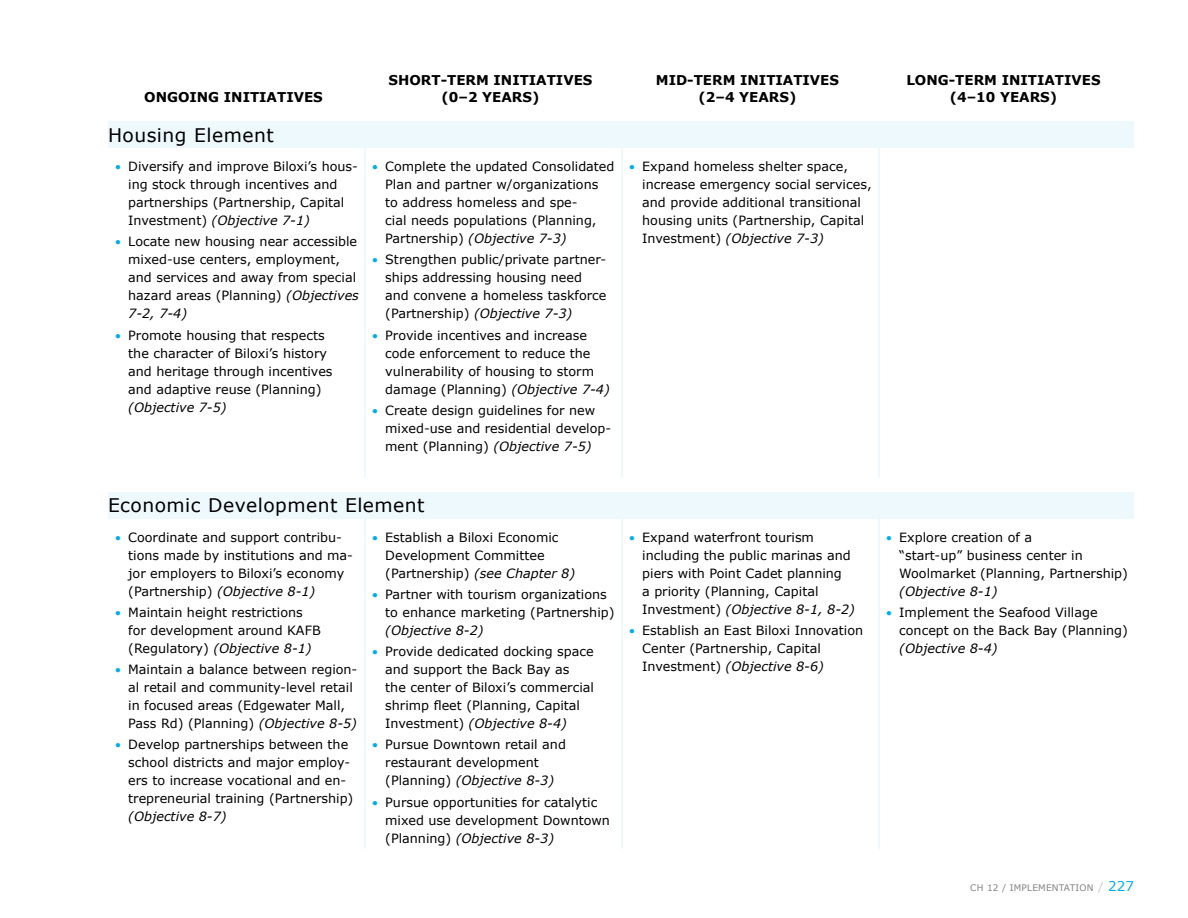
<style>
.page{position:relative;width:1188px;height:918px;background:#fff}
.page>*{position:absolute;margin:0;border:0;box-sizing:border-box;transform-origin:0 0}
.t1{font:18.75px "Verdana";color:#000}
.t2{font:700 13.5px/16.5px "Verdana";color:#000}
.t3{font:13.5px "Verdana";color:#00aeef}
.t4{font:12.75px/18px "Verdana";color:#000}
.t5{font:italic 12.75px "Verdana";color:#000}
.t6{font:9px "Verdana";color:#808285}
.s1{font-size:12px;color:#00aeef}
.s2{font-style:italic}
.s3{font-size:12px;color:#c6c8ca}
</style>
<div class="page">
<div style="left:108px;top:122px;width:1026px;height:26px;background:#eef9fe"></div>
<hr style="left:365px;top:148px;width:1px;height:330px;background:#e1f4fd">
<hr style="left:622px;top:148px;width:1px;height:330px;background:#e1f4fd">
<hr style="left:879px;top:148px;width:1px;height:330px;background:#e1f4fd">
<div style="left:108px;top:492px;width:1026px;height:26px;background:#eef9fe"></div>
<hr style="left:365px;top:518px;width:1px;height:331px;background:#e1f4fd">
<hr style="left:622px;top:518px;width:1px;height:331px;background:#e1f4fd">
<hr style="left:879px;top:518px;width:1px;height:331px;background:#e1f4fd">
<p class="t2" style="left:144px;top:88px;width:12px">ONG</p>
<p class="t2" style="left:178px;top:88px;width:30px">OING</p>
<p class="t2" style="left:224px;top:88px;width:81px">IN ITIATIVES</p>
<h1 class="t1" style="left:108px;top:123px;width:167px">Housing Element</h1>
<p class="t4" style="left:128px;top:157px;width:231px;text-indent:-13px"><span class="s1">•</span> Diversify and improve Biloxi’s hous&shy;ing stock through incentives and partnerships (Partnership, Capital Investment) <span class="s2">(Objective 7-1)</span></p>
<p class="t4" style="left:128px;top:232px;width:232px;text-indent:-13px"><span class="s1">•</span> Locate new housing near accessible mixed-use centers, employment, and services and away from special hazard areas (Planning) <span class="s2">(Objectives<br>7-2, 7-4)</span></p>
<p class="t4" style="left:128px;top:326px;width:206px;text-indent:-13px"><span class="s1">•</span> Promote housing that respects the character of Biloxi’s history and heritage through incentives and adaptive reuse (Planning)</p>
<p class="t5" style="left:128px;top:399px;width:100px">(Objective 7-5)</p>
<p class="t2" style="left:389px;top:72px;width:70px">SH ORT-TERM</p>
<p class="t2" style="left:442px;top:72px;width:133px;text-indent:52px">IN ITIATIVES (0–2 YEARS</p>
<p class="t2" style="left:532px;top:88px;width:9px">)</p>
<p class="t4" style="left:385px;top:157px;width:231px;text-indent:-13px"><span class="s1">•</span> Complete the updated Consolidated Plan and partner w/organizations<br>to address homeless and spe-<br>cial needs populations (Planning, Partnership) <span class="s2">(Objective 7-3)</span></p>
<p class="t4" style="left:385px;top:250px;width:223px;text-indent:-13px"><span class="s1">•</span> Strengthen public/private partner&shy;ships addressing housing need and convene a homeless taskforce (Partnership) <span class="s2">(Objective 7-3)</span></p>
<p class="t4" style="left:385px;top:326px;width:226px;text-indent:-13px"><span class="s1">•</span> Provide incentives and increase code enforcement to reduce the vulnerability of housing to storm damage (Planning) <span class="s2">(Objective 7-4)</span></p>
<p class="t4" style="left:385px;top:401px;width:228px;text-indent:-13px"><span class="s1">•</span> Create design guidelines for new mixed-use and residential develop&shy;ment (Planning) <span class="s2">(Objective 7-5)</span></p>
<p class="t2" style="left:699px;top:72px;width:122px;text-indent:42px">IN ITIATIVES (2–4 YEARS</p>
<p class="t2" style="left:656px;top:72px;width:49px">MID-TERM</p>
<p class="t2" style="left:789px;top:88px;width:9px">)</p>
<p class="t4" style="left:642px;top:157px;width:231px;text-indent:-13px"><span class="s1">•</span> Expand homeless shelter space, increase emergency social services, and provide additional transitional housing units (Partnership, Capital Investment) <span class="s2">(Objective 7-3)</span></p>
<p class="t2" style="left:906px;top:72px;width:61px">LONG-TERM</p>
<p class="t2" style="left:950px;top:72px;width:133px;text-indent:52px">IN ITIATIVES (4–10 YEARS</p>
<p class="t2" style="left:1050px;top:88px;width:9px">)</p>
<h1 class="t1" style="left:108px;top:494px;width:318px">Economic Development Element</h1>
<p class="t4" style="left:128px;top:528px;width:226px;text-indent:-13px"><span class="s1">•</span> Coordinate and support contribu&shy;tions made by institutions and ma&shy;jor employers to Biloxi’s economy (Partnership) <span class="s2">(Objective 8-1)</span></p>
<p class="t4" style="left:128px;top:603px;width:185px;text-indent:-13px"><span class="s1">•</span> Maintain height restrictions for development around KAFB (Regulatory) <span class="s2">(Objective 8-1)</span></p>
<p class="t4" style="left:128px;top:660px;width:231px;text-indent:-13px"><span class="s1">•</span> Maintain a balance between region&shy;al retail and community-level retail in focused areas (Edgewater Mall, Pass Rd) (Planning) <span class="s2">(Objective 8-5)</span></p>
<p class="t4" style="left:128px;top:735px;width:227px;text-indent:-13px"><span class="s1">•</span> Develop partnerships between the school districts and major employ&shy;ers to increase vocational and en&shy;trepreneurial training (Partnership)</p>
<p class="t5" style="left:128px;top:809px;width:100px">(Objective 8-7)</p>
<p class="t4" style="left:385px;top:528px;width:191px;text-indent:-13px"><span class="s1">•</span> Establish a Biloxi Economic<br>Development Committee (Partnership) <span class="s2">(see Chapter 8)</span></p>
<p class="t4" style="left:385px;top:585px;width:231px;text-indent:-13px"><span class="s1">•</span> Partner with tourism organizations to enhance marketing (Partnership)</p>
<p class="t5" style="left:385px;top:622px;width:100px">(Objective 8-2)</p>
<p class="t4" style="left:385px;top:642px;width:210px;text-indent:-13px"><span class="s1">•</span> Provide dedicated docking space and support the Back Bay as<br>the center of Biloxi’s commercial shrimp fleet (Planning, Capital<br>Investment) <span class="s2">(Objective 8-4)</span></p>
<p class="t4" style="left:385px;top:735px;width:182px;text-indent:-13px"><span class="s1">•</span> Pursue Downtown retail and restaurant development (Planning) <span class="s2">(Objective 8-3)</span></p>
<p class="t4" style="left:385px;top:793px;width:226px;text-indent:-13px"><span class="s1">•</span> Pursue opportunities for catalytic mixed use development Downtown (Planning) <span class="s2">(Objective 8-3)</span></p>
<p class="t4" style="left:642px;top:528px;width:214px;text-indent:-13px"><span class="s1">•</span> Expand waterfront tourism including the public marinas and piers with Point Cadet planning<br>a priority (Planning, Capital<br>Investment) <span class="s2">(Objective 8-1, 8-2)</span></p>
<p class="t4" style="left:642px;top:621px;width:222px;text-indent:-13px"><span class="s1">•</span> Establish an East Biloxi Innovation<br>Center (Partnership, Capital<br>Investment) <span class="s2">(Objective 8-6)</span></p>
<p class="t4" style="left:899px;top:528px;width:230px;text-indent:-13px"><span class="s1">•</span> Explore creation of a<br>“start-up” business center in<br>Woolmarket (Planning, Partnership)</p>
<p class="t5" style="left:899px;top:583px;width:100px">(Objective 8-1)</p>
<p class="t4" style="left:899px;top:603px;width:230px;text-indent:-13px"><span class="s1">•</span> Implement the Seafood Village concept on the Back Bay (Planning)</p>
<p class="t5" style="left:899px;top:640px;width:100px">(Objective 8-4)</p>
<p class="t6" style="left:970px;top:882px;width:47px">CH 12 / IMPLEMENTATION</p>
<p class="t3" style="left:1098px;top:878px;width:37px"><span class="s3">/</span> 227</p>
</div>
